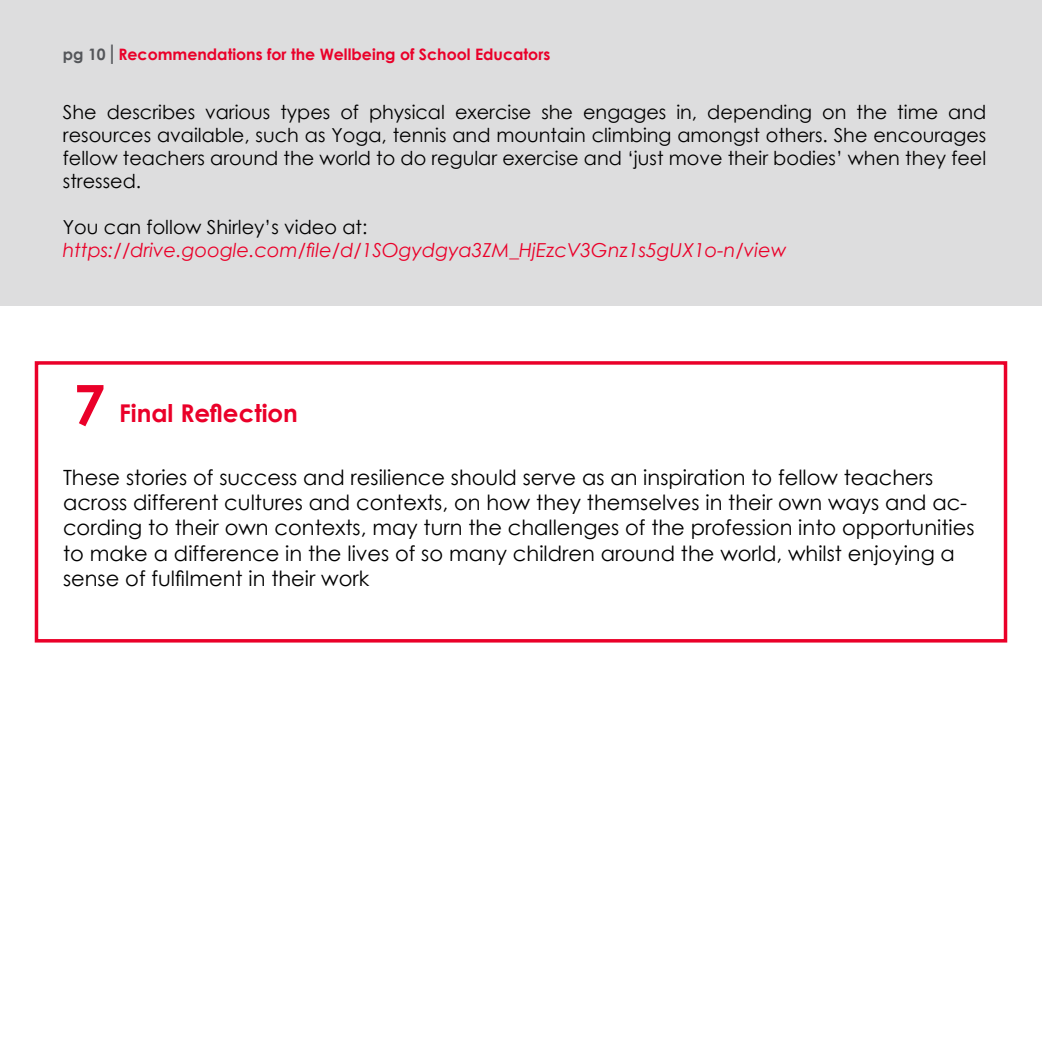
<style>
.page{position:relative;width:1042px;height:1042px;background:#fff}
.page>*{position:absolute;margin:0;border:0;box-sizing:border-box;transform-origin:0 0}
.t1{font:700 56px "Century Gothic";color:#ea0029}
.t2{font:700 24.5px "Century Gothic";color:#ea0029}
.t3{font:21px/25.2px "Century Gothic";color:#000}
.t4{font:19.25px/23.1px "Century Gothic";color:#000;text-align:justify}
.t5{font:italic 19.25px "Century Gothic";color:#ea0029}
.t6{font:700 15.75px "Century Gothic";color:#ea0029}
.s1{color:#54565a}
.s2{font-size:21px;color:#54565a}
</style>
<div class="page">
<div style="left:0;top:0;width:1042px;height:305px;background:#ddddde"></div>
<div style="left:35px;top:361px;width:972px;height:281px;border:4px solid #ea0029"></div>
<p class="t6" style="left:63px;top:43px;width:489px"><span class="s1">pg 10</span><span class="s2">|</span>Recommendations for the Wellbeing of School Educators</p>
<p class="t4" style="left:63px;top:100px;width:925px">She describes various types of physical exercise she engages in, depending on the time and resources available, such as Yoga, tennis and mountain climbing amongst others. She encourages fellow teachers around the world to do regular exercise and ‘just move their bodies’ when they feel stressed.</p>
<p class="t4" style="left:63px;top:215px;width:306px">You can follow Shirley’s video at:</p>
<p class="t5" style="left:63px;top:237px;width:725px">https://drive.google.com/file/d/1SOgydgya3ZM_HjEzcV3Gnz1s5gUX1o-n/view</p>
<h1 class="t1" style="left:74px;top:362px;width:33px">7</h1>
<p class="t2" style="left:119px;top:395px;width:180px">Final Reflection</p>
<p class="t3" style="left:63px;top:464px;width:913px">These stories of success and resilience should serve as an inspiration to fellow teachers across different cultures and contexts, on how they themselves in their own ways and ac&shy;cording to their own contexts, may turn the challenges of the profession into opportunities to make a difference in the lives of so many children around the world, whilst enjoying a sense of fulfilment in their work</p>
</div>
